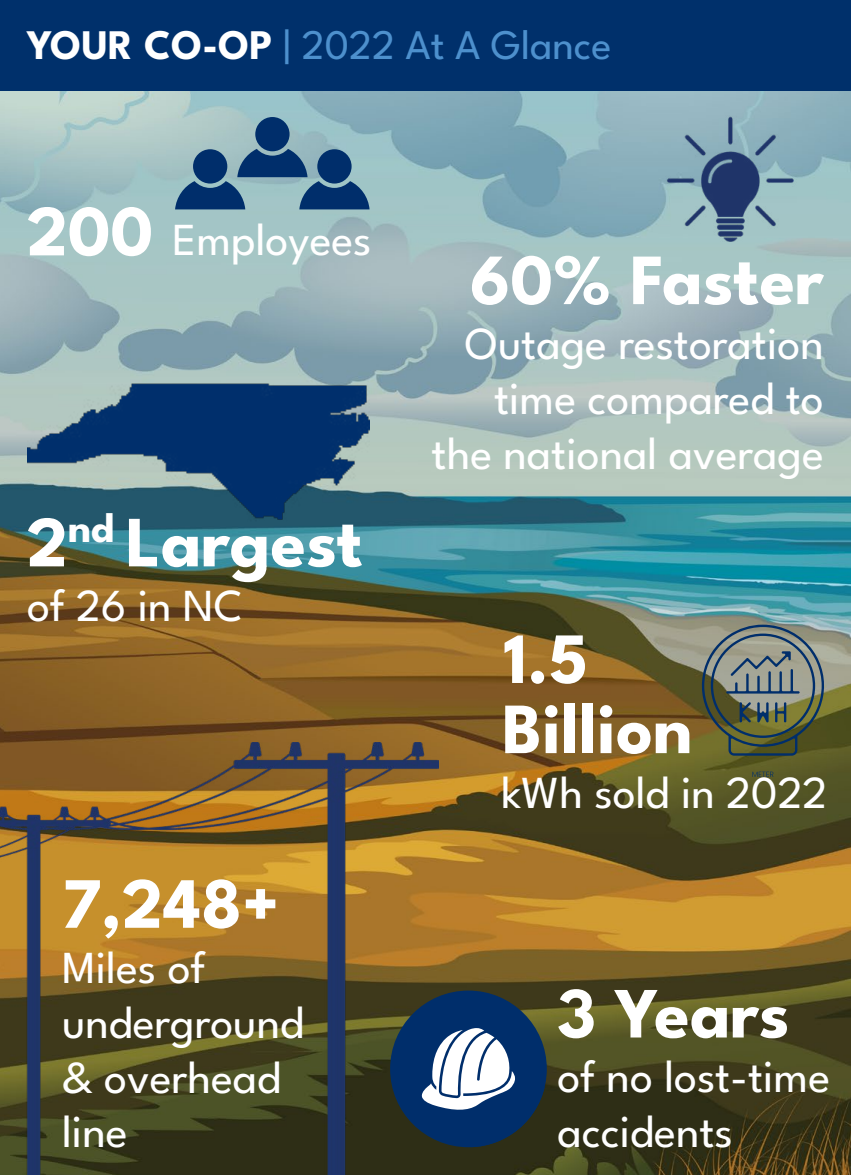
<style>
.page{position:relative;width:851px;height:1175px;background:#fff}
.page>*{position:absolute;margin:0;border:0;box-sizing:border-box;transform-origin:0 0}
.t1{font:700 72px/70.2px "League Spartan";color:#fff}
.t2{font:45.75px/54.9px "League Spartan";color:#fff}
.t3{font:42px "League Spartan";color:#4d90cd}
.s1{font-weight:700;color:#fff}
.s2{font-weight:700;font-size:72px}
</style>
<div class="page">
<img style="left:0;top:90px;width:850px;height:1084px">
<div style="left:0;top:0;width:850px;height:90px;background:#00306b"></div>
<img style="left:0;top:742px;width:438px;height:432px">
<img style="left:659px;top:109px;width:142px;height:141px">
<div style="left:255px;top:117px;width:34px;height:34px;background:#002e6b;border-radius:50%"></div>
<svg style="left:175px;top:149px;width:194px;height:60px;background:#487193"></svg>
<img style="left:27px;top:372px;width:342px;height:179px">
<div style="left:390px;top:990px;width:156px;height:157px;background:#002e6b;border-radius:50%"></div>
<svg style="left:421px;top:1028px;width:123px;height:119px"></svg>
<svg style="left:700px;top:624px;width:125px;height:131px;background:#707764"></svg>
<svg style="left:752px;top:771px;width:21px;height:6px"></svg>
<p class="t3" style="left:27px;top:13px;width:586px"><span class="s1">YOUR CO-OP</span> | 2022 At A Glance</p>
<p class="t2" style="left:27px;top:209px;width:346px"><span class="s2">200</span> Employees</p>
<h1 class="t1" style="left:27px;top:501px;width:337px">2<sup>nd</sup> Largest</h1>
<p class="t2" style="left:27px;top:574px;width:217px">of 26 in NC</p>
<h1 class="t1" style="left:62px;top:862px;width:220px">7,248+</h1>
<p class="t2" style="left:62px;top:936px;width:243px">Miles of underground &amp; overhead line</p>
<h1 class="t1" style="left:470px;top:239px;width:355px">60% Faster</h1>
<p class="t2" style="left:431px;top:312px;width:393px;text-align:right">Outage restoration time compared to the national average</p>
<h1 class="t1" style="left:502px;top:618px;width:192px">1.5<br>Billion</h1>
<p class="t2" style="left:502px;top:761px;width:327px">kWh sold in 2022</p>
<h1 class="t1" style="left:557px;top:972px;width:234px">3 Years</h1>
<p class="t2" style="left:557px;top:1045px;width:274px">of no lost-time accidents</p>
</div>
